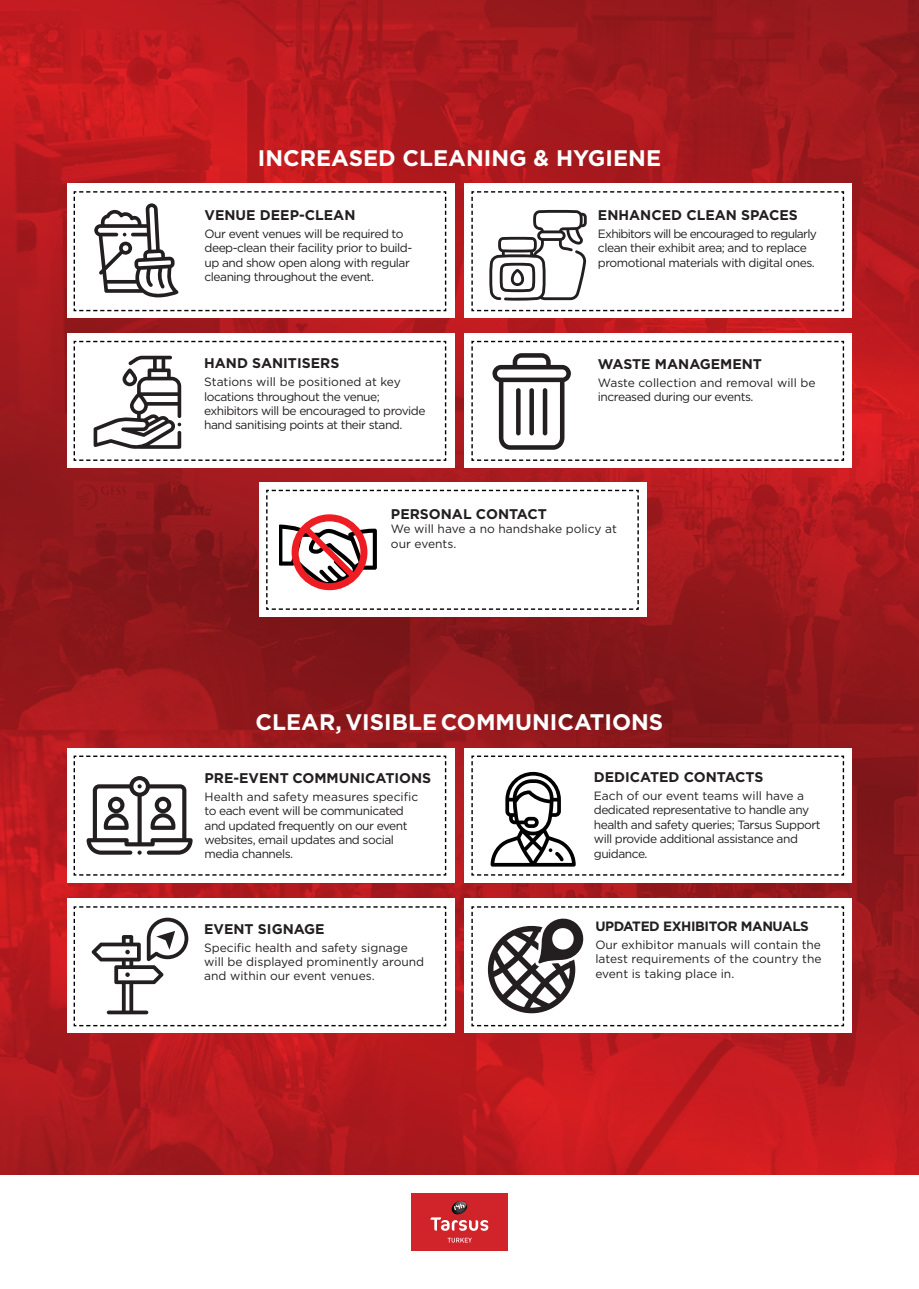
<style>
.page{position:relative;width:919px;height:1289px;background:#fff}
.page>*{position:absolute;margin:0;border:0;box-sizing:border-box;transform-origin:0 0}
.t1{font:22.5px "Gotham Bold Tr";color:#fff}
.t2{font:14.1px "Gotham Bold Tr";color:#231f20}
.t3{font:13.5px "Gotham Bold Tr";letter-spacing:-.03em;color:#231f20}
.t4{font:12px/14.4px "Gotham Book Tr";letter-spacing:-.04em;color:#231f20}
.t5{font:12px/14.4px "Gotham Book Tr";color:#231f20}
</style>
<div class="page">
<img style="left:0;top:0;width:918px;height:1174px">
<div style="left:67px;top:184px;width:387px;height:134px;background:#fff"></div>
<div style="left:67px;top:748px;width:387px;height:134px;background:#fff"></div>
<div style="left:67px;top:333px;width:387px;height:134px;background:#fff"></div>
<div style="left:67px;top:898px;width:387px;height:135px;background:#fff"></div>
<div style="left:464px;top:184px;width:388px;height:134px;background:#fff"></div>
<div style="left:464px;top:748px;width:388px;height:134px;background:#fff"></div>
<div style="left:464px;top:333px;width:388px;height:134px;background:#fff"></div>
<div style="left:464px;top:898px;width:388px;height:135px;background:#fff"></div>
<div style="left:259px;top:482px;width:388px;height:134px;background:#fff"></div>
<svg style="left:266px;top:489px;width:373px;height:121px"></svg>
<svg style="left:73px;top:340px;width:374px;height:121px"></svg>
<svg style="left:73px;top:191px;width:374px;height:121px"></svg>
<svg style="left:471px;top:340px;width:373px;height:121px"></svg>
<div style="left:529px;top:388px;width:5px;height:47px;background:#231f20;border-radius:2px"></div>
<svg style="left:471px;top:906px;width:373px;height:121px"></svg>
<svg style="left:471px;top:191px;width:373px;height:121px"></svg>
<svg style="left:73px;top:755px;width:374px;height:121px"></svg>
<svg style="left:471px;top:755px;width:373px;height:121px"></svg>
<svg style="left:73px;top:906px;width:374px;height:121px"></svg>
<div style="left:411px;top:1193px;width:96px;height:57px;background:#d1232a"></div>
<svg style="left:447px;top:1237px;width:24px;height:5px"></svg>
<svg style="left:430px;top:1200px;width:58px;height:30px"></svg>
<h1 class="t1" style="left:258px;top:145px;width:404px">INCREASED CLEANING &amp; HYGIENE</h1>
<p class="t2" style="left:204px;top:207px;width:152px">VENUE DEEP-CLEAN</p>
<p class="t4" style="left:204px;top:226px;width:209px">Our event venues will be required to deep-clean their facility prior to build&shy;up and show open along with regular cleaning throughout the event.</p>
<p class="t2" style="left:204px;top:355px;width:137px">HAND SANITISERS</p>
<p class="t4" style="left:204px;top:375px;width:223px">Stations will be positioned at key locations throughout the venue; exhibitors will be encouraged to provide hand sanitising points at their stand.</p>
<p class="t2" style="left:598px;top:207px;width:201px">ENHANCED CLEAN SPACES</p>
<p class="t4" style="left:598px;top:226px;width:220px">Exhibitors will be encouraged to regularly clean their exhibit area; and to replace promotional materials with digital ones.</p>
<p class="t2" style="left:598px;top:356px;width:165px">WASTE MANAGEMENT</p>
<p class="t4" style="left:598px;top:375px;width:219px">Waste collection and removal will be increased during our events.</p>
<p class="t2" style="left:391px;top:506px;width:157px">PERSONAL CONTACT</p>
<p class="t5" style="left:391px;top:522px;width:227px">We will have a no handshake policy at our events.</p>
<h1 class="t1" style="left:255px;top:708px;width:409px">CLEAR, VISIBLE COMMUNICATIONS</h1>
<p class="t2" style="left:204px;top:769px;width:228px">PRE-EVENT COMMUNICATIONS</p>
<p class="t4" style="left:204px;top:789px;width:215px">Health and safety measures specific to each event will be communicated and updated frequently on our event websites, email updates and social media channels.</p>
<p class="t2" style="left:204px;top:920px;width:122px">EVENT SIGNAGE</p>
<p class="t5" style="left:204px;top:940px;width:221px">Specific health and safety signage will be displayed prominently around and within our event venues.</p>
<p class="t2" style="left:593px;top:768px;width:171px">DEDICATED CONTACTS</p>
<p class="t4" style="left:593px;top:788px;width:228px">Each of our event teams will have a dedicated representative to handle any health and safety queries; Tarsus Support will provide additional assistance and guidance.</p>
<p class="t3" style="left:595px;top:918px;width:215px">UPDATED EXHIBITOR MANUALS</p>
<p class="t4" style="left:595px;top:937px;width:228px;text-align:justify">Our exhibitor manuals will contain the latest requirements of the country the event is taking place in.</p>
</div>
